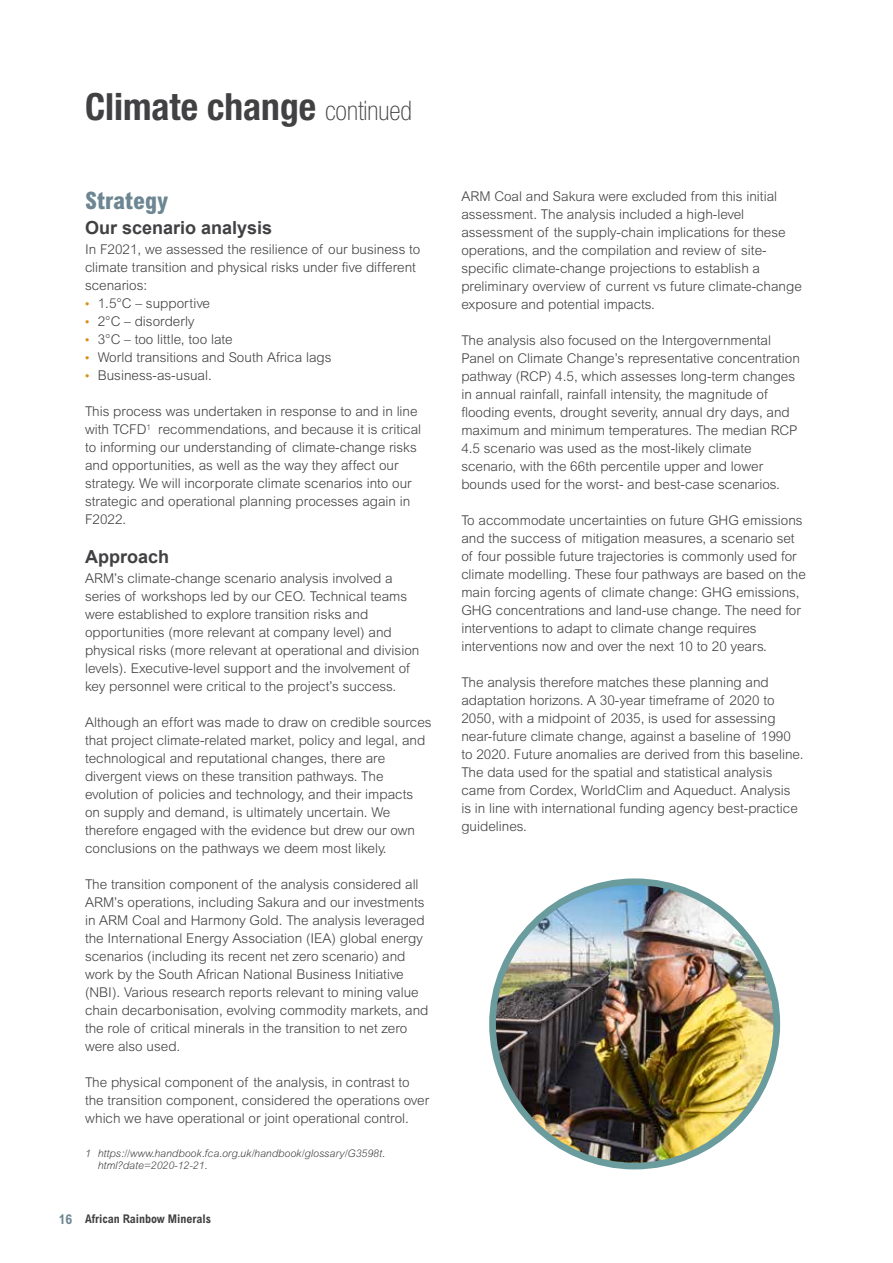
<style>
.page{position:relative;width:893px;height:1263px;background:#fff}
.page>*{position:absolute;margin:0;border:0;box-sizing:border-box;transform-origin:0 0}
.t1{font:700 condensed 37.5px "Helvetica Neue LT Std";color:#414042}
.t2{font:800 condensed 24px "Arial MT Std";color:#6d8792}
.t3{font:700 18px "Arial";color:#414042}
.t4{font:300 13.5px/18px "Arial MT Std";color:#414042}
.t5{font:700 condensed 12px "Arial MT Std";color:#414042}
.t6{font:italic 300 10.5px/12px "Arial MT Std";color:#414042}
.s1{font-weight:100;font-size:27px}
.s2{font-weight:500;font-size:12px;color:#d89016}
.s3{font-size:13.5px;color:#6d8792}
</style>
<div class="page">
<img style="left:492px;top:882px;width:285px;height:284px;border-radius:142px">
<div style="left:489px;top:878px;width:291px;height:291px;border:7px solid #6a9b9d;border-radius:50%"></div>
<h1 class="t1" style="left:85px;top:84px;width:329px">Climate change <span class="s1">continued</span></h1>
<h2 class="t2" style="left:85px;top:186px;width:84px">Strategy</h2>
<h3 class="t3" style="left:85px;top:216px;width:189px">Our scenario analysis</h3>
<p class="t4" style="left:85px;top:240px;width:337px">In F2021, we assessed the resilience of our business to climate transition and physical risks under five different scenarios:</p>
<p class="t4" style="left:85px;top:294px;width:127px"><span class="s2">•</span> 1.5°C – supportive</p>
<p class="t4" style="left:85px;top:312px;width:111px"><span class="s2">•</span> 2°C – disorderly</p>
<p class="t4" style="left:85px;top:330px;width:149px"><span class="s2">•</span> 3°C – too little, too late</p>
<p class="t4" style="left:85px;top:348px;width:248px"><span class="s2">•</span> World transitions and South Africa lags</p>
<p class="t4" style="left:85px;top:366px;width:128px"><span class="s2">•</span> Business-as-usual.</p>
<p class="t4" style="left:85px;top:402px;width:338px">This process was undertaken in response to and in line with TCFD<sup>1</sup> recommendations, and because it is critical to informing our understanding of climate-change risks and opportunities, as well as the way they affect our strategy. We will incorporate climate scenarios into our strategic and operational planning processes again in F2022.</p>
<h3 class="t3" style="left:85px;top:545px;width:86px">Approach</h3>
<p class="t4" style="left:85px;top:570px;width:336px">ARM’s climate-change scenario analysis involved a series of workshops led by our CEO. Technical teams were established to explore transition risks and opportunities (more relevant at company level) and physical risks (more relevant at operational and division levels). Executive-level support and the involvement of key personnel were critical to the project’s success.</p>
<p class="t4" style="left:85px;top:713px;width:348px">Although an effort was made to draw on credible sources that project climate-related market, policy and legal, and technological and reputational changes, there are divergent views on these transition pathways. The evolution of policies and technology, and their impacts<br>on supply and demand, is ultimately uncertain. We therefore engaged with the evidence but drew our own conclusions on the pathways we deem most likely.</p>
<p class="t4" style="left:85px;top:875px;width:345px">The transition component of the analysis considered all ARM’s operations, including Sakura and our investments in ARM Coal and Harmony Gold. The analysis leveraged the International Energy Association (IEA) global energy scenarios (including its recent net zero scenario) and work by the South African National Business Initiative (NBI). Various research reports relevant to mining value chain decarbonisation, evolving commodity markets, and the role of critical minerals in the transition to net zero were also used.</p>
<p class="t4" style="left:85px;top:1073px;width:346px">The physical component of the analysis, in contrast to the transition component, considered the operations over which we have operational or joint operational control.</p>
<p class="t6" style="left:98px;top:1147px;width:289px;text-indent:-13px">1 https://www.handbook.fca.org.uk/handbook/glossary/G3598t. html?date=2020-12-21.</p>
<p class="t5" style="left:59px;top:1212px;width:154px"><span class="s3">16</span> African Rainbow Minerals</p>
<p class="t4" style="left:461px;top:187px;width:342px">ARM Coal and Sakura were excluded from this initial assessment. The analysis included a high-level assessment of the supply-chain implications for these operations, and the compilation and review of site&shy;specific climate-change projections to establish a preliminary overview of current vs future climate-change exposure and potential impacts.</p>
<p class="t4" style="left:461px;top:331px;width:340px">The analysis also focused on the Intergovernmental Panel on Climate Change’s representative concentration pathway (RCP) 4.5, which assesses long-term changes in annual rainfall, rainfall intensity, the magnitude of flooding events, drought severity, annual dry days, and maximum and minimum temperatures. The median RCP 4.5 scenario was used as the most-likely climate scenario, with the 66th percentile upper and lower bounds used for the worst- and best-case scenarios.</p>
<p class="t4" style="left:461px;top:511px;width:346px">To accommodate uncertainties on future GHG emissions and the success of mitigation measures, a scenario set of four possible future trajectories is commonly used for climate modelling. These four pathways are based on the main forcing agents of climate change: GHG emissions, GHG concentrations and land-use change. The need for interventions to adapt to climate change requires interventions now and over the next 10 to 20 years.</p>
<p class="t4" style="left:461px;top:673px;width:344px">The analysis therefore matches these planning and adaptation horizons. A 30-year timeframe of 2020 to 2050, with a midpoint of 2035, is used for assessing near-future climate change, against a baseline of 1990 to 2020. Future anomalies are derived from this baseline.<br>The data used for the spatial and statistical analysis came from Cordex, WorldClim and Aqueduct. Analysis is in line with international funding agency best-practice guidelines.</p>
</div>
